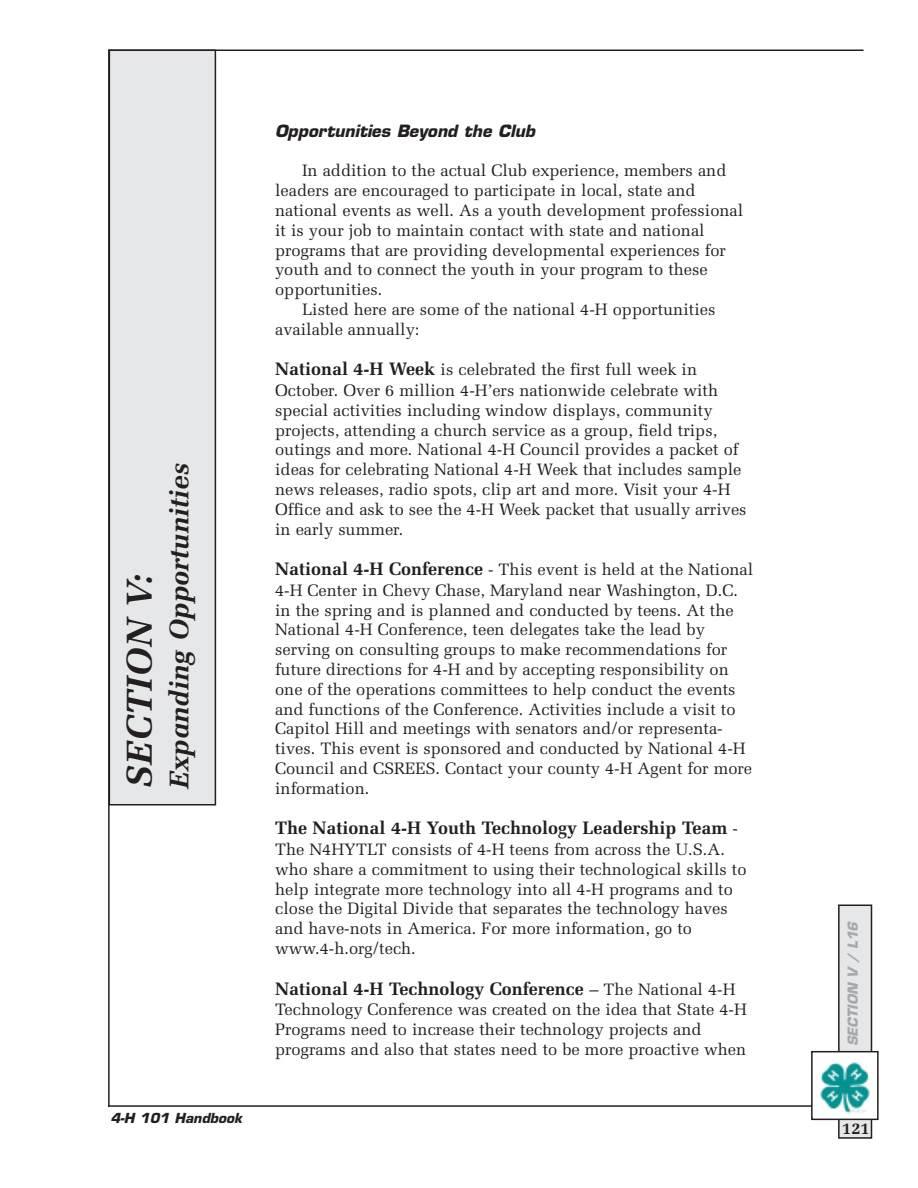
<style>
.page{position:relative;width:918px;height:1188px;background:#fff}
.page>*{position:absolute;margin:0;border:0;box-sizing:border-box;transform-origin:0 0}
.t1{font:italic 700 36px "Melior";color:#231f20}
.t2{font:italic 700 27px "Melior";color:#231f20}
.t3{font:700 18px "Melior";color:#231f20}
.t4{font:16.5px/19.8px "Melior";color:#231f20}
.t5{font:italic 700 16.5px "Eurostile";color:#231f20}
.t6{font:700 16.5px "Melior";color:#231f20}
.t7{font:italic 700 13.5px "Eurostile";color:#231f20}
.t8{font:italic 700 13.5px "Eurostile";color:#a7a9ac}
.s1{font-weight:700;font-size:18px}
.s2{font-weight:400;font-size:16.5px}
</style>
<div class="page">
<div style="left:109px;top:50px;width:106px;height:755px;background:#e6e7e8"></div>
<div style="left:109px;top:50px;width:107px;height:756px;border:2px solid #231f20"></div>
<hr style="left:108px;top:1105px;width:707px;height:2px;background:#231f20">
<hr style="left:108px;top:50px;width:756px;height:1px;background:#231f20">
<hr style="left:108px;top:50px;width:2px;height:1057px;background:#231f20">
<div style="left:839px;top:905px;width:33px;height:233px;background:#e6e7e8"></div>
<div style="left:838px;top:905px;width:34px;height:234px;border:2px solid #231f20"></div>
<div style="left:812px;top:1052px;width:66px;height:67px;background:#fff"></div>
<img style="left:820px;top:1062px;width:50px;height:51px">
<div style="left:811px;top:1051px;width:68px;height:69px;border:2px solid #231f20"></div>
<h1 class="t1" style="left:125px;top:789px;width:218px;rotate:-90deg">SECTION V:</h1>
<h2 class="t2" style="left:168px;top:789px;width:328px;rotate:-90deg">Expanding Opportunities</h2>
<p class="t7" style="left:111px;top:1113px;width:133px">4-H 101 Handbook</p>
<p class="t5" style="left:275px;top:124px;width:261px">Opportunities Beyond the Club</p>
<p class="t4" style="left:302px;top:162px;width:426px">In addition to the actual Club experience, members and</p>
<p class="t4" style="left:275px;top:182px;width:422px">leaders are encouraged to participate in local, state and</p>
<p class="t4" style="left:275px;top:202px;width:470px">national events as well. As a youth development professional</p>
<p class="t4" style="left:275px;top:222px;width:431px">it is your job to maintain contact with state and national</p>
<p class="t4" style="left:275px;top:242px;width:452px">programs that are providing developmental experiences for</p>
<p class="t4" style="left:275px;top:261px;width:434px">youth and to connect the youth in your program to these</p>
<p class="t4" style="left:275px;top:281px;width:109px">opportunities.</p>
<p class="t4" style="left:302px;top:301px;width:415px">Listed here are some of the national 4-H opportunities</p>
<p class="t4" style="left:275px;top:321px;width:146px">available annually:</p>
<p class="t4" style="left:275px;top:361px;width:473px"><span class="s1">National 4-H Week</span> is celebrated the first full week in October. Over 6 million 4-H’ers nationwide celebrate with special activities including window displays, community projects, attending a church service as a group, field trips, outings and more. National 4-H Council provides a packet of ideas for celebrating National 4-H Week that includes sample news releases, radio spots, clip art and more. Visit your 4-H Office and ask to see the 4-H Week packet that usually arrives in early summer.</p>
<p class="t4" style="left:275px;top:561px;width:480px"><span class="s1">National 4-H Conference</span> - This event is held at the National 4-H Center in Chevy Chase, Maryland near Washington, D.C. in the spring and is planned and conducted by teens. At the National 4-H Conference, teen delegates take the lead by serving on consulting groups to make recommendations for future directions for 4-H and by accepting responsibility on one of the operations committees to help conduct the events and functions of the Conference. Activities include a visit to Capitol Hill and meetings with senators and/or representa&shy;tives. This event is sponsored and conducted by National 4-H Council and CSREES. Contact your county 4-H Agent for more information.</p>
<p class="t3" style="left:275px;top:821px;width:464px">The National 4-H Youth Technology Leadership Team <span class="s2">-</span></p>
<p class="t4" style="left:275px;top:841px;width:473px">The N4HYTLT consists of 4-H teens from across the U.S.A. who share a commitment to using their technological skills to help integrate more technology into all 4-H programs and to close the Digital Divide that separates the technology haves and have-nots in America. For more information, go to www.4-h.org/tech.</p>
<p class="t3" style="left:275px;top:981px;width:462px">National 4-H Technology Conference <span class="s2">– The National 4-H</span></p>
<p class="t4" style="left:275px;top:1001px;width:473px">Technology Conference was created on the idea that State 4-H<br>Programs need to increase their technology projects and programs and also that states need to be more proactive when</p>
<p class="t8" style="left:848px;top:1046px;width:126px;rotate:-90deg">SECTION V / L16</p>
<p class="t6" style="left:842px;top:1122px;width:29px">121</p>
</div>
